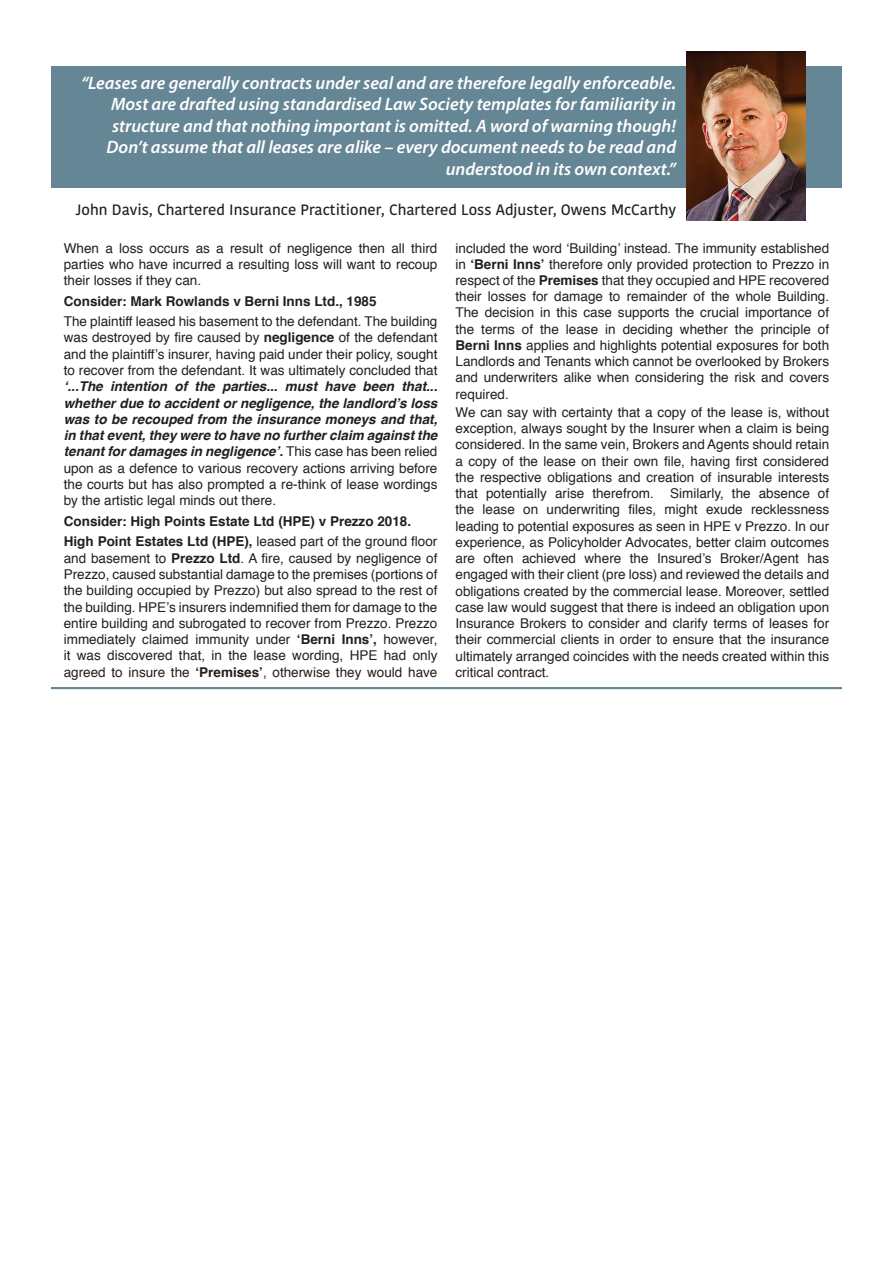
<style>
.page{position:relative;width:893px;height:1263px;background:#fff}
.page>*{position:absolute;margin:0;border:0;box-sizing:border-box;transform-origin:0 0}
.broker_quotes{font:italic 600 18px/21.6px "Myriad Pro";color:#fff;text-align:right}
.heading{font:500 15px "Kohinoor Bangla";color:#231f20}
.basic_par{font:13.5px/16.2px "Helvetica";color:#231f20;text-align:justify}
.heading-2{font:700 13.5px "Helvetica";color:#231f20}
.s1{font-weight:700}
.s2{font-weight:700;font-style:italic}
</style>
<div class="page">
<div style="left:51px;top:66px;width:791px;height:122px;background:#658694"></div>
<img style="left:686px;top:51px;width:119px;height:170px">
<hr style="left:51px;top:687px;width:791px;height:2px;background:#658694">
<p class="broker_quotes" style="left:81px;top:71px;width:597px">“Leases are generally contracts under seal and are therefore legally enforceable.<br>Most are drafted using standardised Law Society templates for familiarity in structure and that nothing important is omitted. A word of warning though!<br>Don’t assume that all leases are alike – every document needs to be read and understood in its own context.”</p>
<p class="heading" style="left:75px;top:197px;width:602px">John Davis, Chartered Insurance Practitioner, Chartered Loss Adjuster, Owens McCarthy</p>
<p class="basic_par" style="left:64px;top:240px;width:375px">When a loss occurs as a result of negligence then all third parties who have incurred a resulting loss will want to recoup their losses if they can.</p>
<p class="heading-2" style="left:64px;top:290px;width:314px">Consider: Mark Rowlands v Berni Inns Ltd., 1985</p>
<p class="basic_par" style="left:64px;top:314px;width:375px">The plaintiff leased his basement to the defendant. The building was destroyed by fire caused by <span class="s1">negligence</span> of the defendant and the plaintiff’s insurer, having paid under their policy, sought to recover from the defendant. It was ultimately concluded that <span class="s2">‘...The intention of the parties... must have been that... whether due to accident or negligence, the landlord’s loss was to be recouped from the insurance moneys and that, in that event, they were to have no further claim against the tenant for damages in negligence’.</span> This case has been relied upon as a defence to various recovery actions arriving before the courts but has also prompted a re-think of lease wordings by the artistic legal minds out there.</p>
<p class="heading-2" style="left:64px;top:510px;width:349px">Consider: High Points Estate Ltd (HPE) v Prezzo 2018.</p>
<p class="basic_par" style="left:64px;top:534px;width:375px"><span class="s1">High Point Estates Ltd (HPE),</span> leased part of the ground floor and basement to <span class="s1">Prezzo Ltd</span>. A fire, caused by negligence of Prezzo, caused substantial damage to the premises (portions of the building occupied by Prezzo) but also spread to the rest of the building. HPE’s insurers indemnified them for damage to the entire building and subrogated to recover from Prezzo. Prezzo immediately claimed immunity under <span class="s1">‘Berni Inns’,</span> however, it was discovered that, in the lease wording, HPE had only agreed to insure the <span class="s1">‘Premises’</span>, otherwise they would have</p>
<p class="basic_par" style="left:455px;top:240px;width:375px">included the word ‘Building’ instead. The immunity established in <span class="s1">‘Berni Inns’</span> therefore only provided protection to Prezzo in respect of the <span class="s1">Premises</span> that they occupied and HPE recovered their losses for damage to remainder of the whole Building.<br>The decision in this case supports the crucial importance of the terms of the lease in deciding whether the principle of <span class="s1">Berni Inns</span> applies and highlights potential exposures for both Landlords and Tenants which cannot be overlooked by Brokers and underwriters alike when considering the risk and covers required.</p>
<p class="basic_par" style="left:455px;top:405px;width:375px">We can say with certainty that a copy of the lease is, without exception, always sought by the Insurer when a claim is being considered. In the same vein, Brokers and Agents should retain a copy of the lease on their own file, having first considered the respective obligations and creation of insurable interests that potentially arise therefrom. Similarly, the absence of the lease on underwriting files, might exude recklessness leading to potential exposures as seen in HPE v Prezzo. In our experience, as Policyholder Advocates, better claim outcomes are often achieved where the Insured’s Broker/Agent has engaged with their client (pre loss) and reviewed the details and obligations created by the commercial lease. Moreover, settled case law would suggest that there is indeed an obligation upon Insurance Brokers to consider and clarify terms of leases for their commercial clients in order to ensure that the insurance ultimately arranged coincides with the needs created within this critical contract.</p>
</div>
